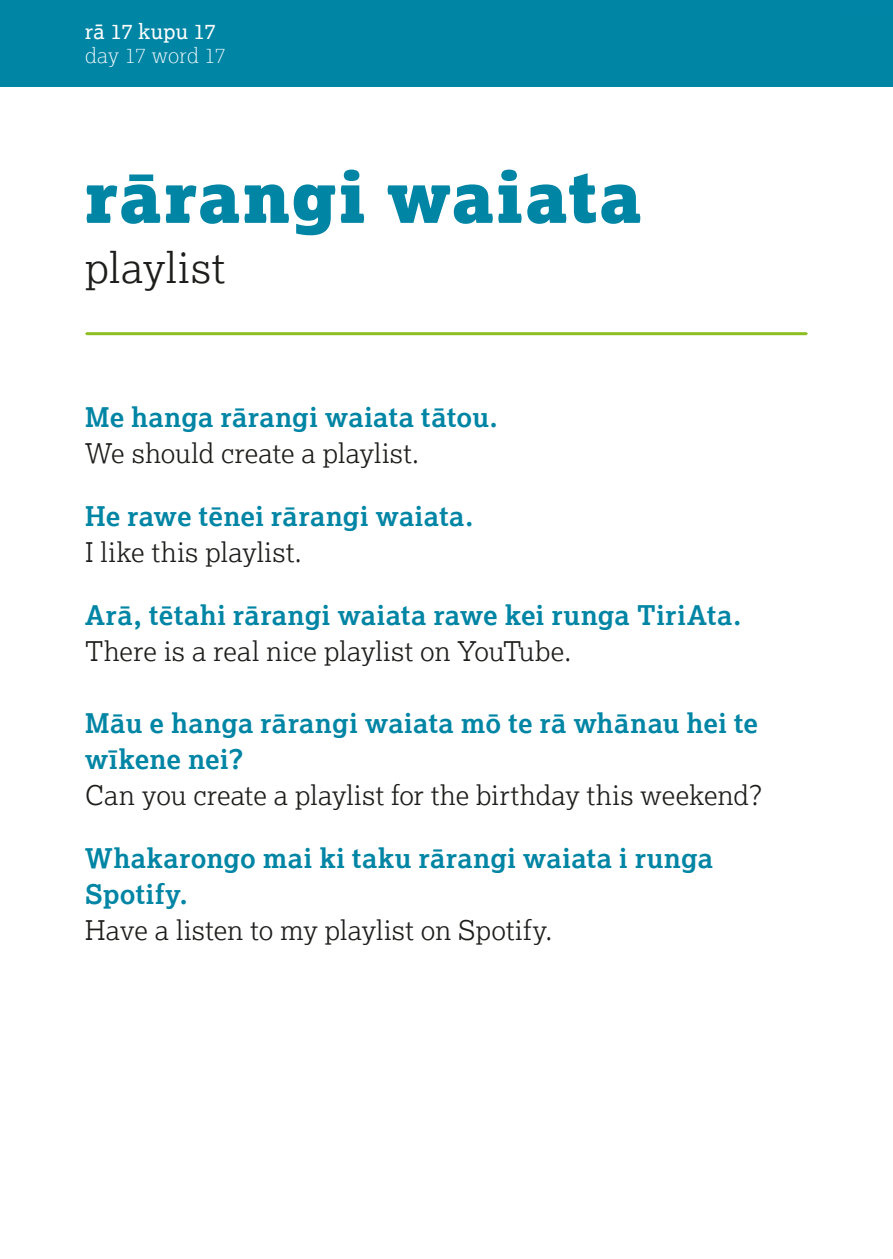
<style>
.page{position:relative;width:893px;height:1259px;background:#fff}
.page>*{position:absolute;margin:0;border:0;box-sizing:border-box;transform-origin:0 0}
.t1{font:900 69px "Lexia";letter-spacing:.02em;color:#0085a5}
.t2{font:300 42px "Lexia";letter-spacing:.02em;color:#1d1d1b}
.t3{font:700 27px/36px "Lexia";letter-spacing:.015em;color:#0085a5}
.t4{font:300 27px "Lexia";letter-spacing:.01em;color:#1d1d1b}
.t5{font:100 21px "Lexia";letter-spacing:.005em;color:#fff}
.t6{font:21px "Lexia";letter-spacing:.01em;color:#fff}
</style>
<div class="page">
<div style="left:0;top:0;width:893px;height:87px;background:#0085a5"></div>
<svg style="left:85px;top:332px;width:723px;height:3px;background:#94c12f"></svg>
<p class="t6" style="left:85px;top:18px;width:132px">rā 17 kupu 17</p>
<p class="t5" style="left:85px;top:42px;width:142px">day 17 word 17</p>
<h1 class="t1" style="left:85px;top:152px;width:558px">rārangi waiata</h1>
<h2 class="t2" style="left:85px;top:241px;width:142px">playlist</h2>
<p class="t3" style="left:85px;top:398px;width:415px">Me hanga rārangi waiata tātou.</p>
<p class="t4" style="left:85px;top:436px;width:336px">We should create a playlist.</p>
<p class="t3" style="left:85px;top:497px;width:390px">He rawe tēnei rārangi waiata.</p>
<p class="t4" style="left:85px;top:535px;width:218px">I like this playlist.</p>
<p class="t3" style="left:85px;top:596px;width:658px">Arā, tētahi rārangi waiata rawe kei runga TiriAta.</p>
<p class="t4" style="left:85px;top:634px;width:488px">There is a real nice playlist on YouTube.</p>
<p class="t3" style="left:85px;top:704px;width:675px">Māu e hanga rārangi waiata mō te rā whānau hei te wīkene nei?</p>
<p class="t4" style="left:85px;top:778px;width:679px">Can you create a playlist for the birthday this weekend?</p>
<p class="t3" style="left:85px;top:839px;width:629px">Whakarongo mai ki taku rārangi waiata i runga<br>Spotify.</p>
<p class="t4" style="left:85px;top:913px;width:469px">Have a listen to my playlist on Spotify.</p>
</div>
